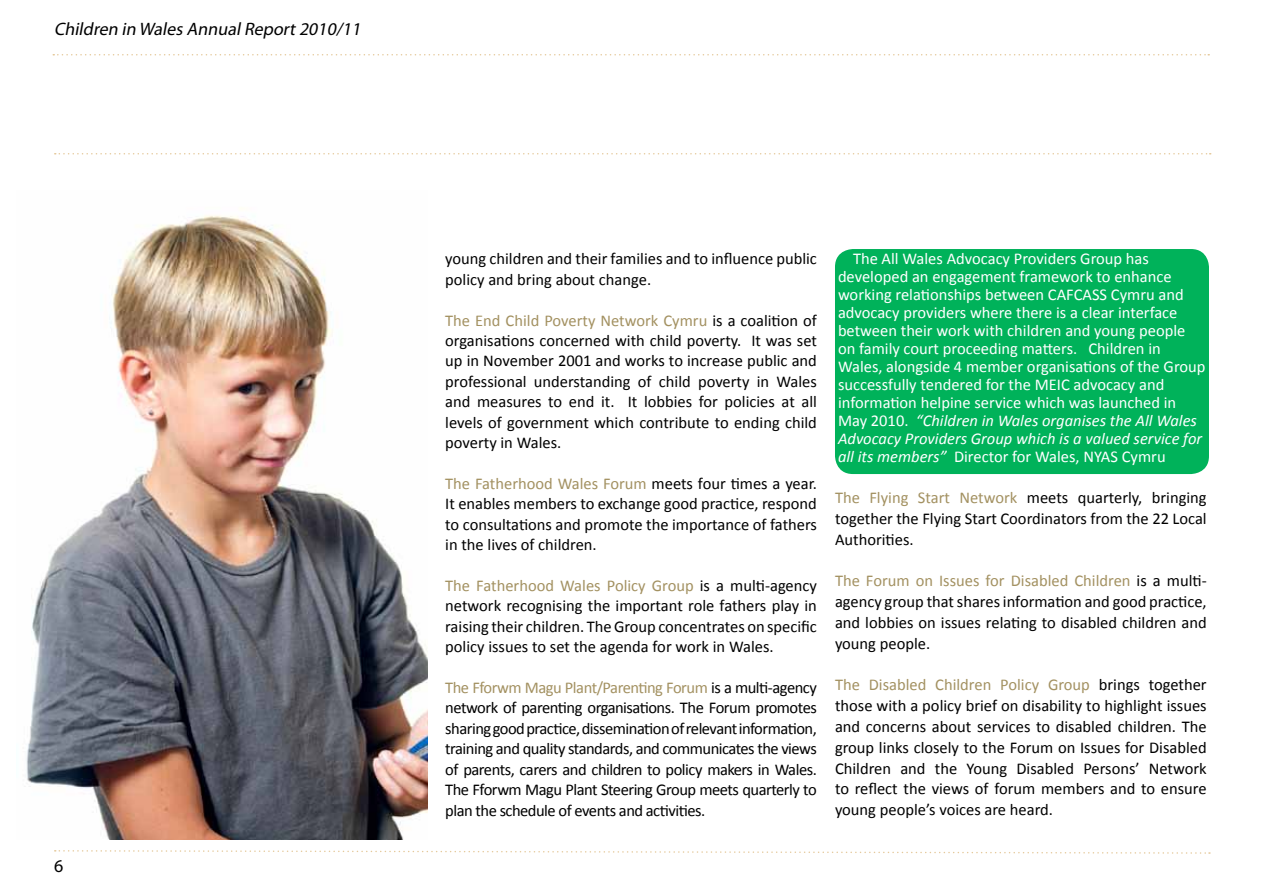
<style>
.page{position:relative;width:1263px;height:893px;background:#fff}
.page>*{position:absolute;margin:0;border:0;box-sizing:border-box;transform-origin:0 0}
.t1{font:italic 18px "Myriad Pro";color:#000}
.t2{font:18px "Myriad Pro";color:#000}
.t3{font:16.5px/20.4px "Calibri";color:#000;text-align:justify}
.t4{font:16.5px/18px "Calibri";color:#fff}
.s1{color:#a39161}
.s2{font-style:italic}
</style>
<div class="page">
<svg style="left:55px;top:850px;width:1155px;height:4px"></svg>
<svg style="left:53px;top:54px;width:1156px;height:2px"></svg>
<svg style="left:55px;top:153px;width:1156px;height:2px"></svg>
<img style="left:26px;top:208px;width:401px;height:632px">
<div style="left:835px;top:249px;width:374px;height:225px;background:#00b25a;border-radius:18px"></div>
<p class="t1" style="left:54px;top:18px;width:312px">Children in Wales AnnualReport2010/11</p>
<p class="t2" style="left:54px;top:854px;width:11px">6</p>
<p class="t3" style="left:445px;top:249px;width:373px">young children and their families and to influence public policy and bring about change.</p>
<p class="t3" style="left:445px;top:310px;width:373px"><span class="s1">The End Child Poverty Network Cymru</span> is a coalition of organisations concerned with child poverty. It was set up in November 2001 and works to increase public and professional understanding of child poverty in Wales and measures to end it. It lobbies for policies at all levels of government which contribute to ending child poverty in Wales.</p>
<p class="t3" style="left:445px;top:473px;width:373px"><span class="s1">The Fatherhood Wales Forum</span> meets four times a year.<br>It enables members to exchange good practice, respond to consultations and promote the importance of fathers in the lives of children.</p>
<p class="t3" style="left:445px;top:575px;width:373px"><span class="s1">The Fatherhood Wales Policy Group</span> is a multi-agency network recognising the important role fathers play in raising their children. The Group concentrates on specific policy issues to set the agenda for work in Wales.</p>
<p class="t3" style="left:445px;top:677px;width:373px"><span class="s1">The Fforwm Magu Plant/Parenting Forum</span> is a multi-agency network of parenting organisations. The Forum promotes sharing good practice, dissemination of relevant information, training and quality standards, and communicates the views of parents, carers and children to policy makers in Wales.<br>The Fforwm Magu Plant Steering Group meets quarterly to plan the schedule of events and activities.</p>
<p class="t4" style="left:838px;top:250px;width:369px;text-indent:15px">The All Wales Advocacy Providers Group has developed an engagement framework to enhance working relationships between CAFCASS Cymru and advocacy providers where there is a clear interface between their work with children and young people on family court proceeding matters. Children in Wales, alongside 4 member organisations of the Group successfully tendered for the MEIC advocacy and information helpine service which was launched in May 2010. <span class="s2">“Children in Wales organises the All Wales Advocacy Providers Group which is a valued service for all its members”</span> Director for Wales, NYAS Cymru</p>
<p class="t3" style="left:835px;top:487px;width:373px;line-height:20.9px"><span class="s1">The Flying Start Network</span> meets quarterly, bringing together the Flying Start Coordinators from the 22 Local Authorities.</p>
<p class="t3" style="left:835px;top:570px;width:373px;line-height:20.9px"><span class="s1">The Forum on Issues for Disabled Children</span> is a multi&shy;agency group that shares information and good practice, and lobbies on issues relating to disabled children and young people.</p>
<p class="t3" style="left:835px;top:674px;width:373px;line-height:20.9px"><span class="s1">The Disabled Children Policy Group</span> brings together those with a policy brief on disability to highlight issues and concerns about services to disabled children. The group links closely to the Forum on Issues for Disabled Children and the Young Disabled Persons’ Network to reflect the views of forum members and to ensure young people’s voices are heard.</p>
</div>
